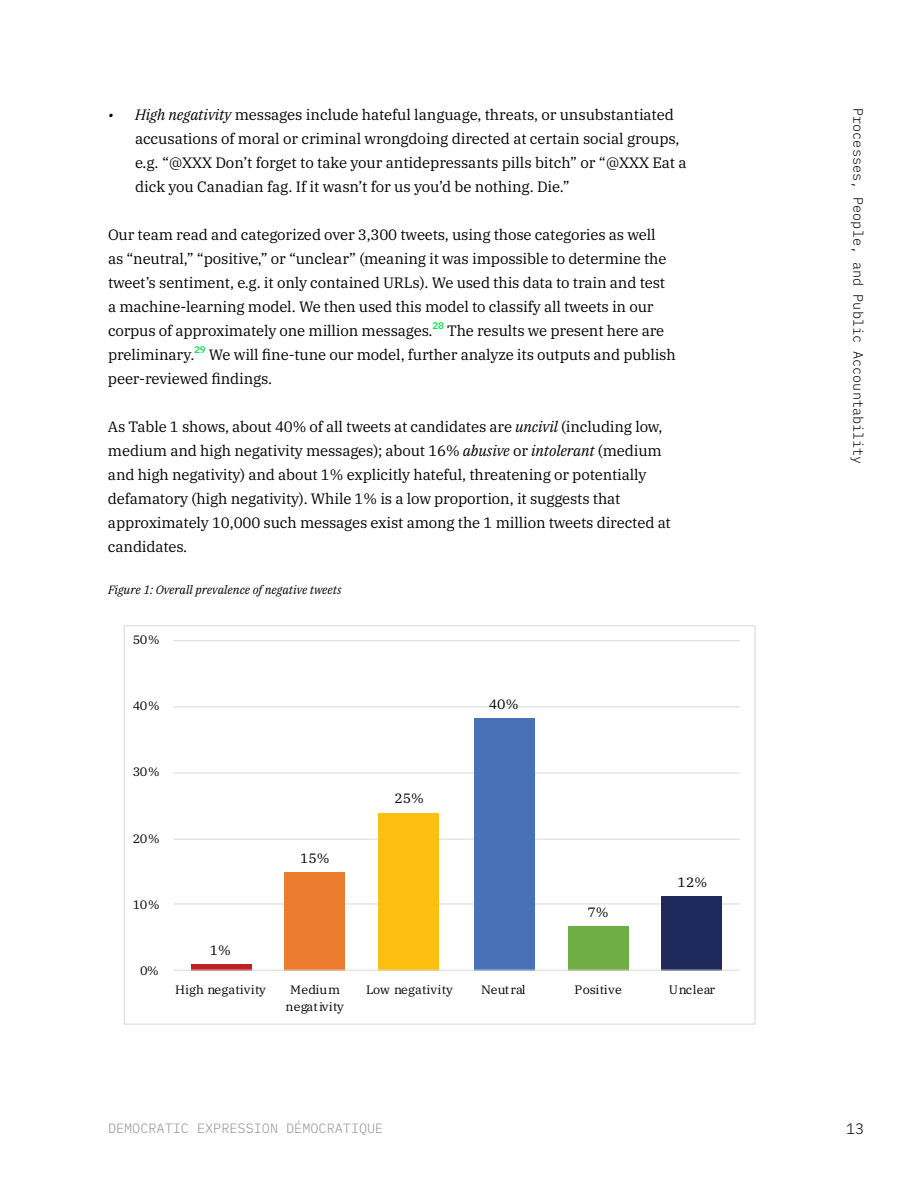
<style>
.page{position:relative;width:918px;height:1188px;background:#fff}
.page>*{position:absolute;margin:0;border:0;box-sizing:border-box;transform-origin:0 0}
.t1{font:15px/24px "IBM Plex Serif";letter-spacing:-.01em;color:#000}
.t2{font:300 15px "IBM Plex Mono";color:#000}
.t3{font:300 13.5px "IBM Plex Mono";color:#000}
.t4{font:300 13.5px "IBM Plex Mono";color:#939598}
.t5{font:13.5px "IBM Plex Serif";color:#000;scale:1.04 1}
.t6{font:12.15px/17.5px "IBM Plex Serif";letter-spacing:.01em;color:#000;text-align:center;scale:1.04 1}
.t7{font:italic 12px "IBM Plex Serif";color:#000}
.t8{font:600 9.6px "IBM Plex Mono";color:#0ae34d}
.s1{font-style:italic}
</style>
<div class="page">
<hr style="left:173px;top:903px;width:567px;height:1px;background:#dad9d9">
<hr style="left:173px;top:839px;width:567px;height:1px;background:#dad9d9">
<hr style="left:173px;top:773px;width:567px;height:1px;background:#dad9d9">
<hr style="left:173px;top:706px;width:567px;height:1px;background:#dad9d9">
<hr style="left:173px;top:640px;width:567px;height:1px;background:#dad9d9">
<svg style="left:191px;top:964px;width:60px;height:6px"></svg>
<div style="left:285px;top:872px;width:60px;height:99px;background:#ec7d30"></div>
<div style="left:379px;top:813px;width:60px;height:158px;background:#fec010"></div>
<div style="left:568px;top:926px;width:60px;height:45px;background:#70ad45"></div>
<div style="left:662px;top:897px;width:60px;height:74px;background:#1f295c"></div>
<div style="left:474px;top:718px;width:60px;height:253px;background:#4971b8"></div>
<hr style="left:173px;top:970px;width:567px;height:1px;background:#dad9d9">
<p class="t1" style="left:135px;top:101px;width:553px;text-indent:-27px"><span class="s1">• High negativity</span> messages include hateful language, threats, or unsubstantiated accusations of moral or criminal wrongdoing directed at certain social groups, e.g. “@XXX Don’t forget to take your antidepressants pills bitch” or “@XXX Eat a dick you Canadian fag. If it wasn’t for us you’d be nothing. Die.”</p>
<p class="t1" style="left:108px;top:221px;width:560px">Our team read and categorized over 3,300 tweets, using those categories as well as “neutral,” “positive,” or “unclear” (meaning it was impossible to determine the tweet’s sentiment, e.g. it only contained URLs). We used this data to train and test a machine-learning model. We then used this model to classify all tweets in our corpus of approximately one million messages.</p>
<p class="t8" style="left:432px;top:318px;width:13px">28</p>
<p class="t1" style="left:447px;top:317px;width:219px">The results we present here are</p>
<p class="t1" style="left:108px;top:341px;width:88px">preliminary.</p>
<p class="t8" style="left:194px;top:342px;width:13px">29</p>
<p class="t1" style="left:108px;top:341px;width:569px;text-indent:101px">We will fine-tune our model, further analyze its outputs and publish peer-reviewed findings.</p>
<p class="t1" style="left:108px;top:413px;width:564px">As Table 1 shows, about 40% of all tweets at candidates are <span class="s1">uncivil</span> (including low, medium and high negativity messages); about 16% <span class="s1">abusive</span> or <span class="s1">intolerant</span> (medium and high negativity) and about 1% explicitly hateful, threatening or potentially defamatory (high negativity). While 1% is a low proportion, it suggests that approximately 10,000 such messages exist among the 1 million tweets directed at candidates.</p>
<p class="t7" style="left:108px;top:581px;width:235px">Figure 1: Overall prevalence of negative tweets</p>
<p class="t6" style="left:133px;top:630px;width:27px">50%</p>
<p class="t6" style="left:133px;top:696px;width:27px">40%</p>
<p class="t5" style="left:489px;top:694px;width:30px">40%</p>
<p class="t6" style="left:133px;top:762px;width:27px">30%</p>
<p class="t6" style="left:133px;top:828px;width:27px">20%</p>
<p class="t6" style="left:133px;top:895px;width:27px">10%</p>
<p class="t6" style="left:140px;top:961px;width:19px">0%</p>
<p class="t5" style="left:210px;top:939px;width:22px">1%</p>
<p class="t5" style="left:300px;top:848px;width:30px">15%</p>
<p class="t5" style="left:394px;top:788px;width:30px">25%</p>
<p class="t5" style="left:587px;top:902px;width:22px">7%</p>
<p class="t5" style="left:678px;top:872px;width:30px">12%</p>
<p class="t6" style="left:175px;top:980px;width:89px">High negativity</p>
<p class="t6" style="left:285px;top:980px;width:58px">Medium negativity</p>
<p class="t6" style="left:366px;top:980px;width:85px">Low negativity</p>
<p class="t6" style="left:481px;top:980px;width:44px">Neutral</p>
<p class="t6" style="left:575px;top:980px;width:47px">Positive</p>
<p class="t6" style="left:669px;top:980px;width:46px">Unclear</p>
<p class="t3" style="left:868px;top:108px;width:358px;rotate:90deg">Processes, People, and Public Accountability</p>
<p class="t4" style="left:108px;top:1118px;width:277px">DEMOCRATIC EXPRESSION DÉMOCRATIQUE</p>
<p class="t2" style="left:846px;top:1118px;width:19px">13</p>
</div>
